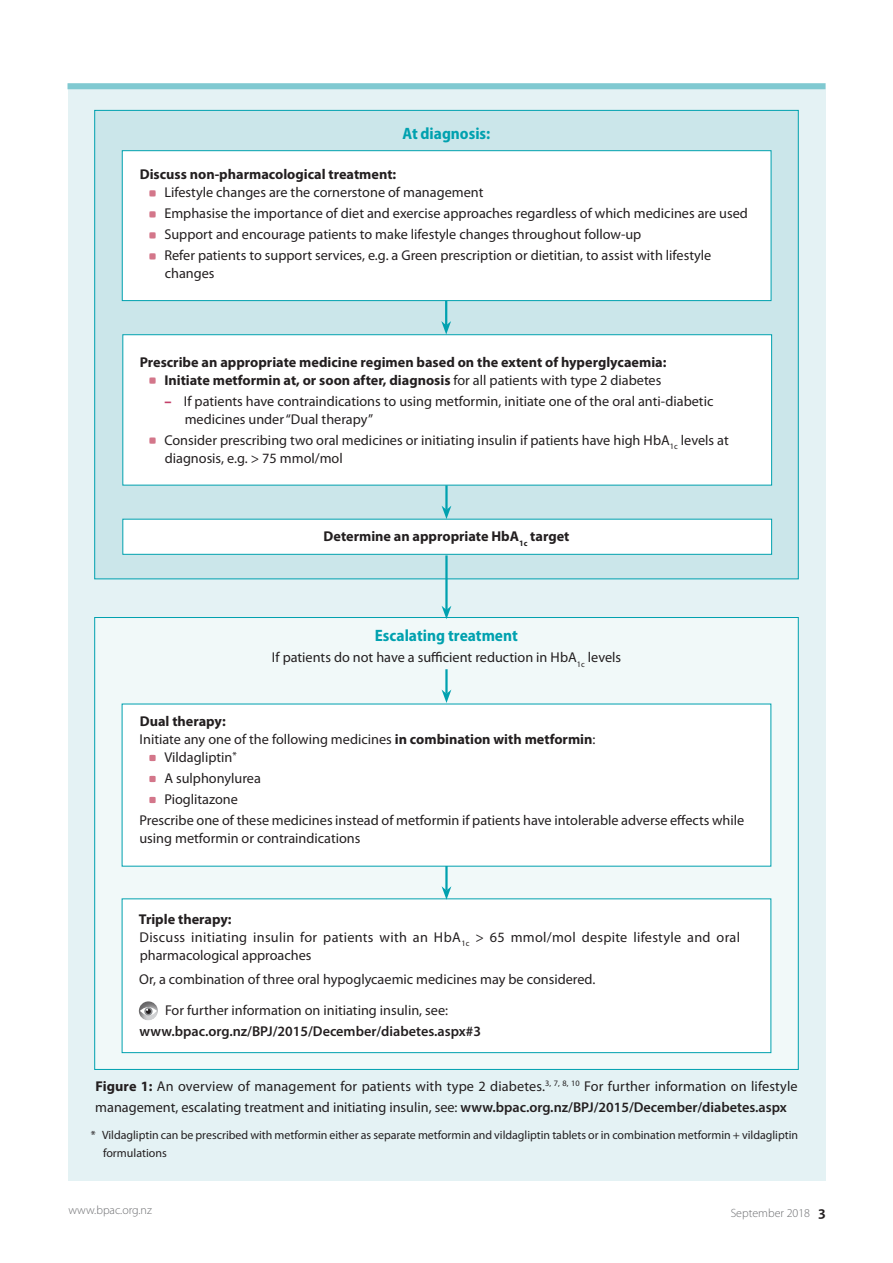
<style>
.page{position:relative;width:893px;height:1263px;background:#fff}
.page>*{position:absolute;margin:0;border:0;box-sizing:border-box;transform-origin:0 0}
.B_head{font:700 semi-condensed 16.5px "Myriad Pro";color:#00a1af}
.Body{font:14.25px/21px "Myriad Pro";color:#231f20}
.Bullet_List{font:14.25px/18px "Myriad Pro";color:#231f20}
.Body-2{font:700 14.25px "Myriad Pro";color:#231f20}
.Body-3{font:14.25px/18px "Myriad Pro";letter-spacing:.02em;color:#231f20}
.Bullet_List-2{font:700 14.25px "Myriad Pro";color:#231f20}
.Body-4{font:600 14.25px "Myriad Pro";color:#231f20}
.Footnote{font:12px/18px "Myriad Pro";color:#231f20}
.t1{font:300 12px "Myriad Pro";color:#6c6d70}
.s1{font-weight:400}
.s2{font-weight:900;color:#c33f69}
.s3{font-weight:700}
.s4{font-weight:600}
.s5{font-weight:600;font-size:15.75px;color:#231f20}
</style>
<div class="page">
<div style="left:68px;top:83px;width:757px;height:1097px;background:#e4f2f4"></div>
<div style="left:67px;top:83px;width:758px;height:6px;background:#80c9d1"></div>
<div style="left:94px;top:617px;width:704px;height:453px;background:#f1f9f9;border:1px solid #00a1af"></div>
<div style="left:94px;top:110px;width:704px;height:469px;background:#cbe6ea;border:1px solid #00a1af"></div>
<div style="left:123px;top:334px;width:649px;height:151px;background:#fff;border:1px solid #00a1af"></div>
<div style="left:122px;top:150px;width:649px;height:151px;background:#fff;border:1px solid #00a1af"></div>
<svg style="left:149px;top:190px;width:7px;height:7px"></svg>
<svg style="left:149px;top:211px;width:7px;height:7px"></svg>
<svg style="left:149px;top:232px;width:7px;height:7px"></svg>
<svg style="left:149px;top:253px;width:7px;height:7px"></svg>
<div style="left:123px;top:519px;width:649px;height:35px;background:#fff"></div>
<svg style="left:149px;top:377px;width:7px;height:7px"></svg>
<svg style="left:149px;top:437px;width:7px;height:7px"></svg>
<div style="left:122px;top:704px;width:649px;height:162px;background:#fff"></div>
<div style="left:122px;top:899px;width:649px;height:154px;background:#fff;border:1px solid #00a1af"></div>
<svg style="left:149px;top:755px;width:7px;height:6px"></svg>
<svg style="left:149px;top:776px;width:7px;height:6px"></svg>
<svg style="left:149px;top:797px;width:7px;height:6px"></svg>
<div style="left:137px;top:999px;width:22px;height:23px;background:#231f20;opacity:.6"></div>
<svg style="left:140px;top:1007px;width:17px;height:8px"></svg>
<svg style="left:144px;top:1007px;width:9px;height:8px"></svg>
<svg style="left:146px;top:1009px;width:5px;height:5px"></svg>
<hr style="left:445px;top:555px;width:3px;height:55px;background:#00a1af">
<svg style="left:442px;top:606px;width:9px;height:13px"></svg>
<hr style="left:445px;top:301px;width:2px;height:24px;background:#00a1af">
<svg style="left:441px;top:321px;width:10px;height:14px"></svg>
<hr style="left:445px;top:485px;width:3px;height:25px;background:#00a1af">
<svg style="left:442px;top:506px;width:9px;height:13px"></svg>
<hr style="left:445px;top:669px;width:3px;height:25px;background:#00a1af">
<svg style="left:442px;top:689px;width:9px;height:14px"></svg>
<hr style="left:445px;top:866px;width:3px;height:24px;background:#00a1af">
<svg style="left:442px;top:886px;width:9px;height:14px"></svg>
<p class="B_head" style="left:402px;top:124px;width:89px">At diagnosis:</p>
<p class="Body-2" style="left:140px;top:165px;width:258px">Discuss non-pharmacological treatment:</p>
<p class="Bullet_List" style="left:164px;top:183px;width:321px">Lifestyle changes are the cornerstone of management</p>
<p class="Bullet_List" style="left:164px;top:204px;width:585px">Emphasise the importance of diet and exercise approaches regardless of which medicines are used</p>
<p class="Bullet_List" style="left:164px;top:225px;width:479px">Support and encourage patients to make lifestyle changes throughout follow-up</p>
<p class="Bullet_List" style="left:164px;top:246px;width:549px">Refer patients to support services, e.g. a Green prescription or dietitian, to assist with lifestyle changes</p>
<p class="Body-2" style="left:140px;top:353px;width:528px">Prescribe an appropriate medicine regimen based on the extent of hyperglycaemia:</p>
<p class="Bullet_List-2" style="left:164px;top:371px;width:499px">Initiate metformin at, or soon after, diagnosis <span class="s1">for all patients with type 2 diabetes</span></p>
<p class="Bullet_List" style="left:185px;top:392px;width:530px;text-indent:-20px"><span class="s2">–</span> If patients have contraindications to using metformin, initiate one of the oral anti-diabetic medicines under “Dual therapy”</p>
<p class="Bullet_List" style="left:164px;top:431px;width:566px">Consider prescribing two oral medicines or initiating insulin if patients have high HbA<sub>1c</sub> levels at diagnosis, e.g. &gt; 75 mmol/mol</p>
<p class="Body-2" style="left:324px;top:527px;width:247px">Determine an appropriate HbA<sub>1c</sub> target</p>
<p class="B_head" style="left:375px;top:626px;width:145px">Escalating treatment</p>
<p class="Body" style="left:272px;top:646px;width:351px">If patients do not have a sufficient reduction in HbA<sub>1c</sub> levels</p>
<p class="Body-2" style="left:140px;top:712px;width:88px">Dual therapy:</p>
<p class="Body" style="left:140px;top:728px;width:457px">Initiate any one of the following medicines <span class="s3">in combination with metformin</span>:</p>
<p class="Bullet_List" style="left:164px;top:748px;width:74px">Vildagliptin<sup>*</sup></p>
<p class="Bullet_List" style="left:164px;top:769px;width:98px">A sulphonylurea</p>
<p class="Bullet_List" style="left:164px;top:790px;width:75px">Pioglitazone</p>
<p class="Body" style="left:139px;top:811px;width:606px;line-height:18px">Prescribe one of these medicines instead of metformin if patients have intolerable adverse effects while using metformin or contraindications</p>
<p class="Body-2" style="left:139px;top:909px;width:94px">Triple therapy:</p>
<p class="Body-3" style="left:140px;top:928px;width:602px">Discuss initiating insulin for patients with an HbA<sub>1c</sub> &gt; 65 mmol/mol despite lifestyle and oral pharmacological approaches</p>
<p class="Body" style="left:139px;top:968px;width:458px">Or, a combination of three oral hypoglycaemic medicines may be considered.</p>
<p class="Body" style="left:165px;top:1000px;width:285px">For further information on initiating insulin, see:</p>
<p class="Body-4" style="left:140px;top:1022px;width:343px">www.bpac.org.nz/BPJ/2015/December/diabetes.aspx#3</p>
<p class="Body" style="left:95px;top:1075px;width:704px"><span class="s3">Figure 1:</span> An overview of management for patients with type 2 diabetes.<sup>3,</sup> <sup>7,</sup> <sup>8,</sup> <sup>10</sup> For further information on lifestyle management, escalating treatment and initiating insulin, see: <span class="s4">www.bpac.org.nz/BPJ/2015/December/diabetes.aspx</span></p>
<p class="Footnote" style="left:103px;top:1125px;width:697px;text-indent:-12px">* Vildagliptin can be prescribed with metformin either as separate metformin and vildagliptin tablets or in combination metformin + vildagliptin formulations</p>
<p class="t1" style="left:69px;top:1202px;width:85px">www.bpac.org.nz</p>
<p class="t1" style="left:731px;top:1206px;width:96px">September 2018 <span class="s5">3</span></p>
</div>
